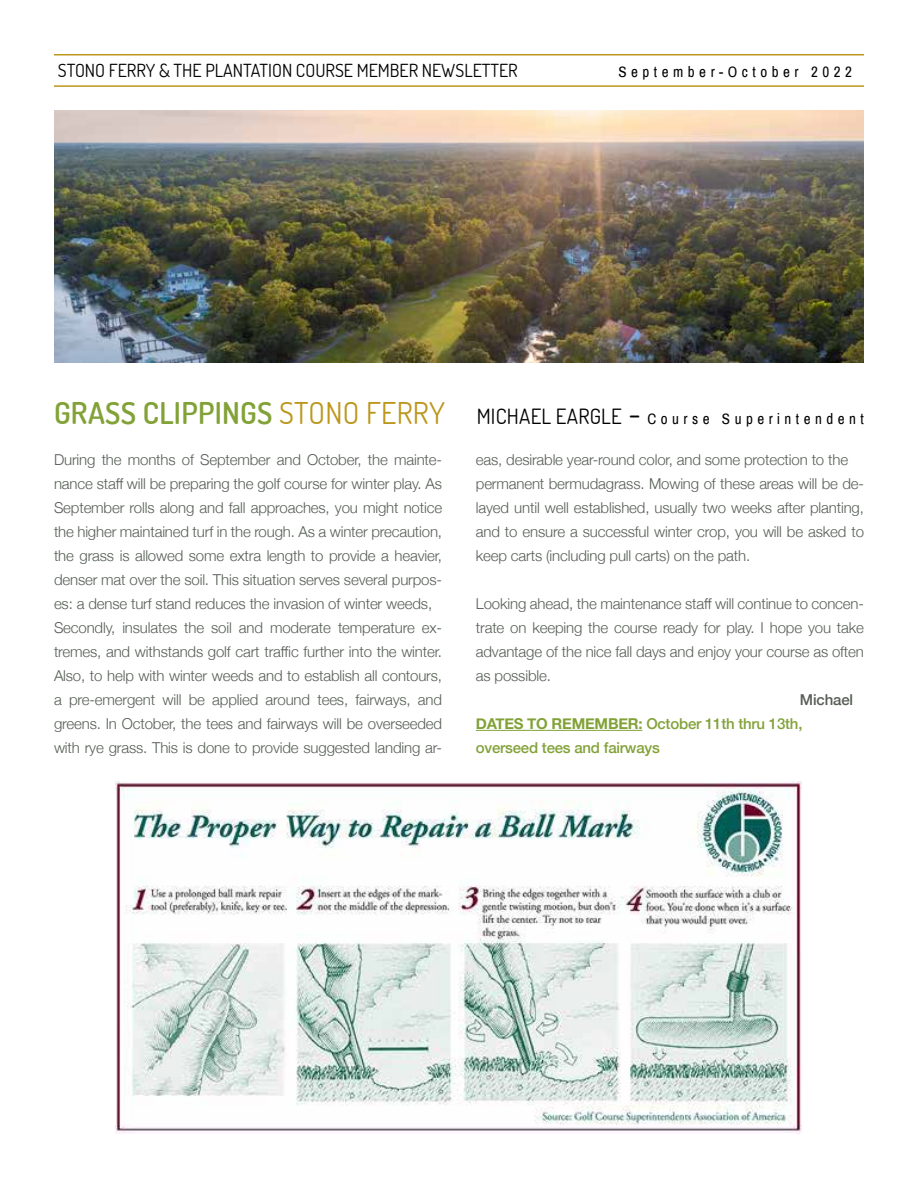
<style>
.page{position:relative;width:918px;height:1188px;background:#fff}
.page>*{position:absolute;margin:0;border:0;box-sizing:border-box;transform-origin:0 0}
.t1{font:18px "Dosis";color:#000}
.t2{font:300 15px/24px "Helvetica Neue";letter-spacing:-.01em;color:#565e55}
.t3{font:15px "Archivo Narrow";letter-spacing:.3em;color:#000}
.t4{font:500 15px/24px "Helvetica Neue";letter-spacing:-.015em;color:#82a238}
.s1{font-family:"Dosis";font-weight:600;font-size:30px;color:#82a238}
.s2{font-family:"Dosis";font-size:30px;color:#bc971d}
.s3{font-family:"Dosis";font-size:21px}
.s4{font-family:"Dosis";font-size:30px}
.s5{color:#565e55}
.s6{font-weight:700}
</style>
<div class="page">
<hr style="left:54px;top:54px;width:810px;height:2px;background:#bc971d">
<hr style="left:54px;top:85px;width:810px;height:2px;background:#bc971d">
<img style="left:54px;top:110px;width:810px;height:253px">
<hr style="left:476px;top:730px;width:166px;height:1px;background:#82a238">
<img style="left:116px;top:782px;width:685px;height:352px">
<p class="t1" style="left:58px;top:59px;width:462px">STONO FERRY &amp; THE PLANTATION COURSE MEMBER NEWSLETTER</p>
<p class="t3" style="left:619px;top:63px;width:235px">September-October 2022</p>
<p class="t3" style="left:54px;top:410px;width:811px"><span class="s1">GRASS CLIPPINGS</span> <span class="s2">STONO FERRY</span> <span class="s3">MICHAEL EARGLE</span> <span class="s4">-</span> C o u r s e S u p e r i n t e n d e n t</p>
<p class="t2" style="left:54px;top:446px;width:390px">During the months of September and October, the mainte&shy;nance staff will be preparing the golf course for winter play. As September rolls along and fall approaches, you might notice the higher maintained turf in the rough. As a winter precaution, the grass is allowed some extra length to provide a heavier, denser mat over the soil. This situation serves several purpos&shy;es: a dense turf stand reduces the invasion of winter weeds, Secondly, insulates the soil and moderate temperature ex&shy;tremes, and withstands golf cart traffic further into the winter.<br>Also, to help with winter weeds and to establish all contours, a pre-emergent will be applied around tees, fairways, and greens. In October, the tees and fairways will be overseeded with rye grass. This is done to provide suggested landing ar-</p>
<p class="t2" style="left:476px;top:446px;width:390px">eas, desirable year-round color, and some protection to the permanent bermudagrass. Mowing of these areas will be de&shy;layed until well established, usually two weeks after planting, and to ensure a successful winter crop, you will be asked to keep carts (including pull carts) on the path.</p>
<p class="t2" style="left:476px;top:590px;width:390px;text-align:justify">Looking ahead, the maintenance staff will continue to concen&shy;trate on keeping the course ready for play. I hope you take advantage of the nice fall days and enjoy your course as often as possible.</p>
<p class="t4" style="left:476px;top:686px;width:379px;text-indent:324px"><span class="s5">Michael<br></span><span class="s6">DATES TO REMEMBER:</span> October 11th thru 13th, overseed tees and fairways</p>
</div>
